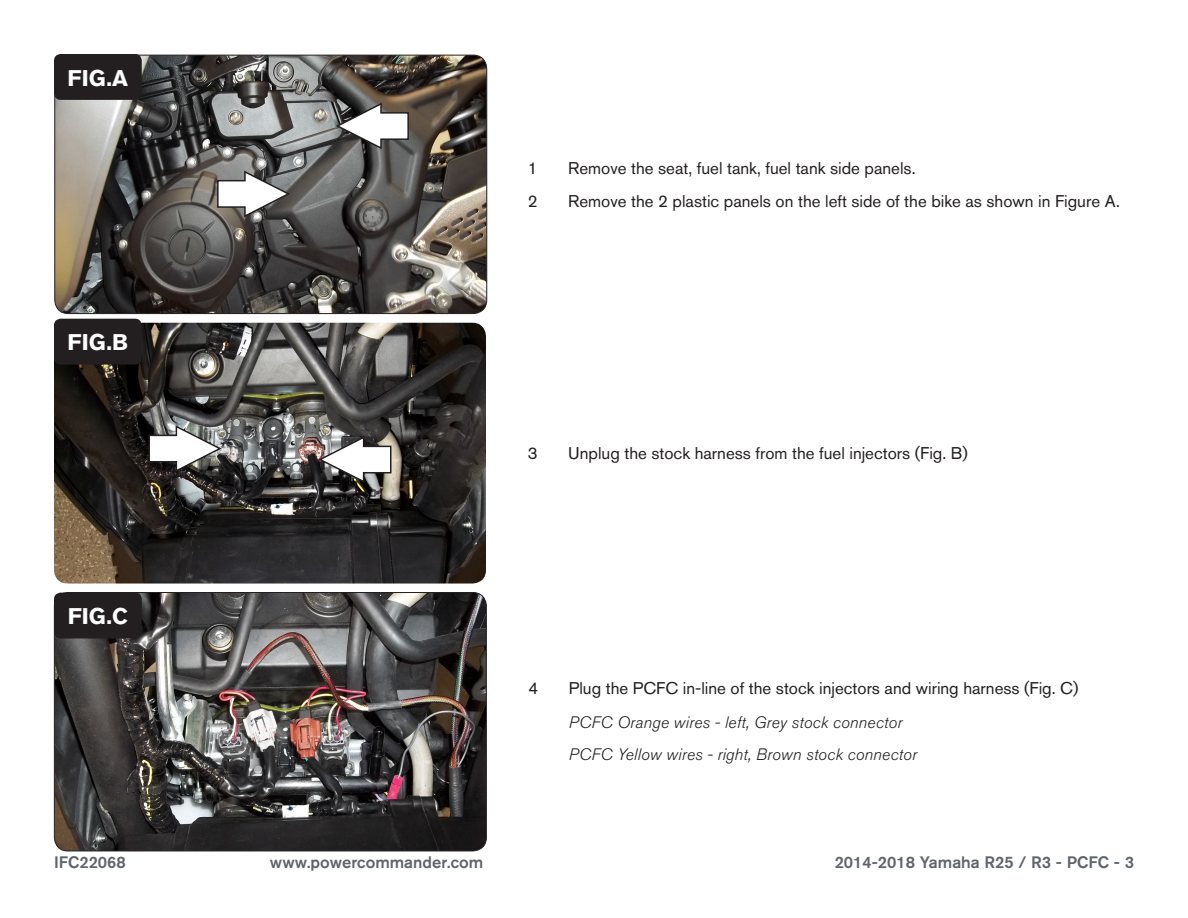
<style>
.page{position:relative;width:1188px;height:918px;background:#fff}
.page>*{position:absolute;margin:0;border:0;box-sizing:border-box;transform-origin:0 0}
.t1{font:700 22.5px "Akzidenz Grotesk BQ";color:#fff}
.Bodycopy{font:16.8px "Akzidenz Grotesk BQ";color:#231f20}
.Bodycopy-2{font:italic 300 16.5px "Akzidenz Grotesk BQ";letter-spacing:.01em;color:#231f20}
.t2{font:500 16.5px "Akzidenz Grotesk BQ";color:#5e656c}
</style>
<div class="page">
<img style="left:54px;top:593px;width:432px;height:258px">
<div style="left:54px;top:592px;width:433px;height:259px;border:1px solid #231f20;border-radius:14px"></div>
<img style="left:54px;top:323px;width:432px;height:261px">
<img style="left:55px;top:55px;width:432px;height:259px">
<div style="left:54px;top:55px;width:433px;height:259px;border:1px solid #231f20;border-radius:14px"></div>
<div style="left:54px;top:54px;width:88px;height:46px;background:#231f20;border-radius:7px"></div>
<div style="left:54px;top:593px;width:88px;height:45px;background:#231f20;border-radius:7px"></div>
<div style="left:54px;top:319px;width:88px;height:46px;background:#231f20;border-radius:7px"></div>
<svg style="left:216px;top:169px;width:76px;height:49px"></svg>
<svg style="left:334px;top:102px;width:76px;height:48px"></svg>
<svg style="left:317px;top:435px;width:75px;height:49px"></svg>
<svg style="left:148px;top:424px;width:75px;height:49px"></svg>
<p class="t1" style="left:68px;top:65px;width:62px">FIG.A</p>
<p class="t1" style="left:68px;top:329px;width:62px">FIG.B</p>
<p class="t1" style="left:68px;top:603px;width:62px">FIG.C</p>
<p class="Bodycopy" style="left:528px;top:158px;width:11px">1</p>
<p class="Bodycopy" style="left:568px;top:158px;width:349px">Remove the seat, fuel tank, fuel tank side panels.</p>
<p class="Bodycopy" style="left:528px;top:191px;width:11px">2</p>
<p class="Bodycopy" style="left:568px;top:191px;width:553px">Remove the 2 plastic panels on the left side of the bike as shown in Figure A.</p>
<p class="Bodycopy" style="left:528px;top:443px;width:11px">3</p>
<p class="Bodycopy" style="left:568px;top:443px;width:401px">Unplug the stock harness from the fuel injectors (Fig. B)</p>
<p class="Bodycopy" style="left:528px;top:679px;width:11px">4</p>
<p class="Bodycopy" style="left:569px;top:679px;width:511px">Plug the PCFC in-line of the stock injectors and wiring harness (Fig. C)</p>
<p class="Bodycopy-2" style="left:569px;top:713px;width:335px">PCFC Orange wires - left, Grey stock connector</p>
<p class="Bodycopy-2" style="left:569px;top:745px;width:349px">PCFC Yellow wires - right, Brown stock connector</p>
<p class="t2" style="left:54px;top:852px;width:73px">IFC22068</p>
<p class="t2" style="left:270px;top:852px;width:215px">www.powercommander.com</p>
<p class="t2" style="left:835px;top:852px;width:301px">2014-2018 Yamaha R25 / R3 - PCFC - 3</p>
</div>
